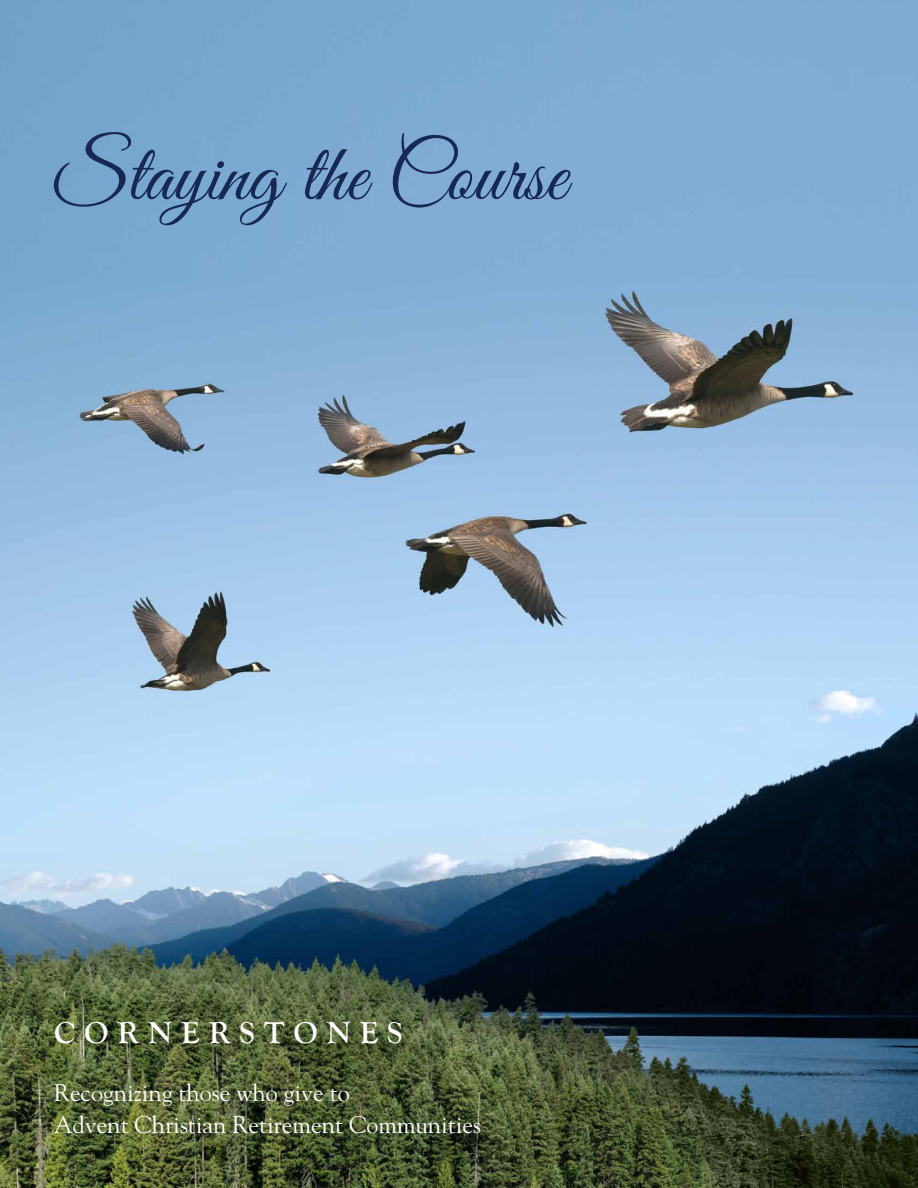
<style>
.page{position:relative;width:918px;height:1188px;background:#fff}
.page>*{position:absolute;margin:0;border:0;box-sizing:border-box;transform-origin:0 0}
.Heading_1{font:82.5px "Great Vibes";color:#172953}
.Heading_1-2{font:700 31.5px "Goudy Old Style T";letter-spacing:.285em;color:#fff}
.t1{font:24px "Goudy";color:#fff}
</style>
<div class="page">
<img style="left:0;top:0;width:918px;height:1188px">
<p class="Heading_1" style="left:54px;top:129px;width:514px">Staying the Course</p>
<p class="Heading_1-2" style="left:54px;top:1015px;width:350px">CORNERSTONES</p>
<p class="t1" style="left:54px;top:1078px;width:297px">Recognizing those who give to</p>
<p class="t1" style="left:54px;top:1110px;width:429px">Advent Christian Retirement Communities</p>
</div>
